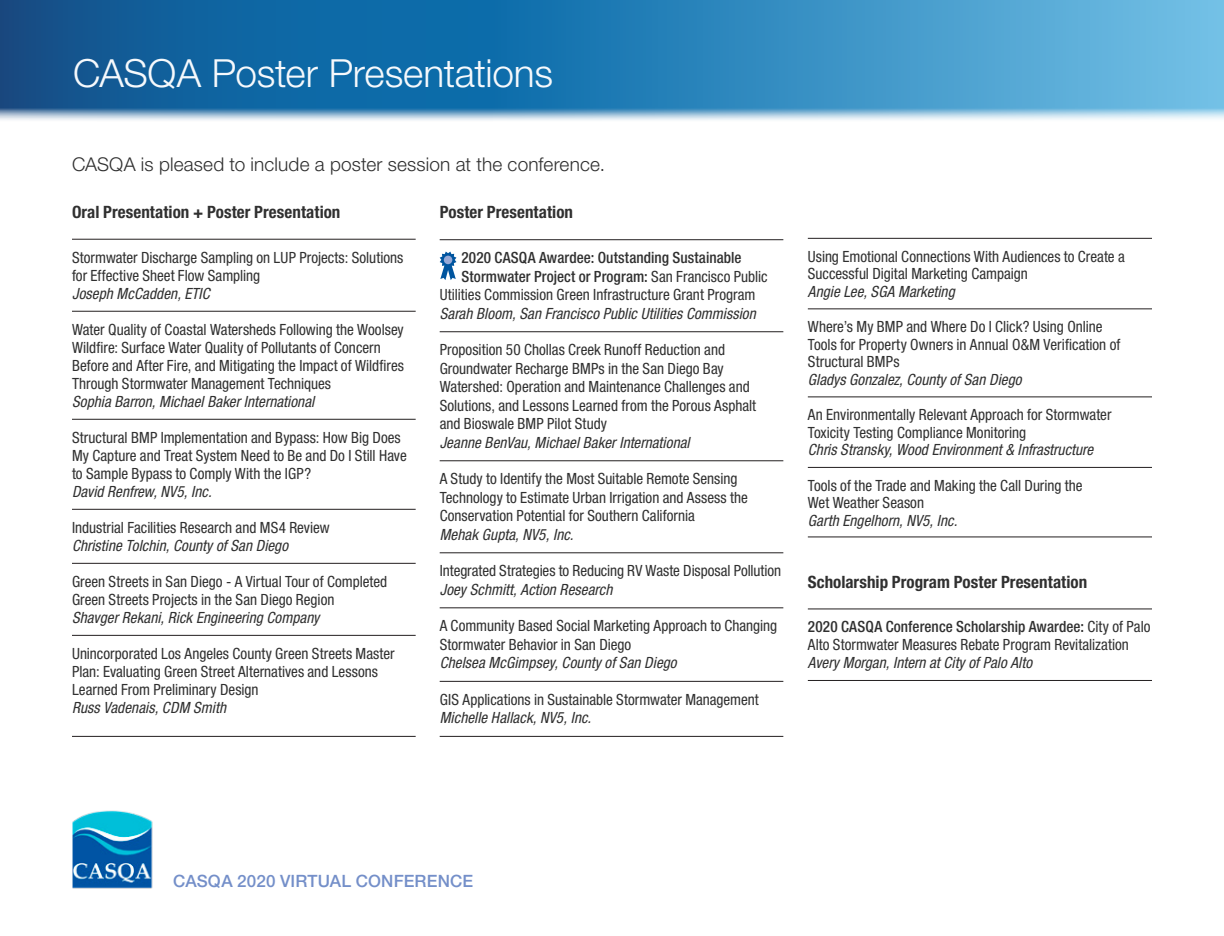
<style>
.page{position:relative;width:1224px;height:936px;background:#fff}
.page>*{position:absolute;margin:0;border:0;box-sizing:border-box;transform-origin:0 0}
._2019_Page_Head{font:300 38.8px "Helvetica Neue LT Std";letter-spacing:-.005em;color:#f6f9fc}
._2020_Text-no_indent{font:300 19px "Helvetica Neue LT Std";letter-spacing:.01em;color:#303030}
.Posters_Alt_Pres_sub{font:700 condensed 17px "Helvetica Neue LT Std";letter-spacing:.005em;color:#303030}
.TOC_list{font:500 17px "Helvetica Neue LT Std";letter-spacing:.01em;color:#748fc9}
.Posters_-_rule_above{font:condensed 15.6px/18px "Helvetica Neue LT Std";color:#303030}
.Posters_-_rule_above-2{font:500 condensed 15.6px "Helvetica Neue LT Std";letter-spacing:.005em;color:#303030}
.Posters_-_rule_above-3{font:italic condensed 15.6px "Helvetica Neue LT Std";letter-spacing:.005em;color:#303030}
.s1{font-style:italic}
.s2{font-weight:400}
.s3{font-weight:500}
</style>
<div class="page">
<svg style="left:0;top:0;width:1224px;height:121px;background:#3988bb"></svg>
<hr style="left:72px;top:239px;width:344px;height:1px;background:#231f20">
<hr style="left:72px;top:311px;width:344px;height:1px;background:#231f20">
<hr style="left:72px;top:419px;width:344px;height:1px;background:#231f20">
<hr style="left:72px;top:509px;width:344px;height:1px;background:#231f20">
<hr style="left:72px;top:563px;width:344px;height:1px;background:#231f20">
<hr style="left:72px;top:635px;width:344px;height:1px;background:#231f20">
<hr style="left:72px;top:736px;width:344px;height:1px;background:#231f20">
<hr style="left:440px;top:239px;width:343px;height:1px;background:#231f20">
<hr style="left:440px;top:331px;width:343px;height:1px;background:#231f20">
<hr style="left:440px;top:460px;width:343px;height:1px;background:#231f20">
<hr style="left:440px;top:552px;width:343px;height:1px;background:#231f20">
<hr style="left:440px;top:607px;width:343px;height:1px;background:#231f20">
<hr style="left:440px;top:681px;width:343px;height:1px;background:#231f20">
<hr style="left:440px;top:736px;width:343px;height:1px;background:#231f20">
<svg style="left:440px;top:252px;width:16px;height:28px"></svg>
<div style="left:444px;top:256px;width:8px;height:8px;background:#97a9d7;border-radius:50%"></div>
<hr style="left:808px;top:238px;width:344px;height:1px;background:#231f20">
<hr style="left:808px;top:309px;width:344px;height:1px;background:#231f20">
<hr style="left:808px;top:397px;width:344px;height:1px;background:#231f20">
<hr style="left:808px;top:467px;width:344px;height:1px;background:#231f20">
<hr style="left:808px;top:537px;width:344px;height:1px;background:#231f20">
<hr style="left:808px;top:609px;width:344px;height:1px;background:#231f20">
<hr style="left:808px;top:680px;width:344px;height:1px;background:#231f20">
<img style="left:72px;top:810px;width:81px;height:79px">
<p class="_2019_Page_Head" style="left:73px;top:49px;width:482px">CASQA Poster Presentations</p>
<p class="_2020_Text-no_indent" style="left:72px;top:152px;width:535px">CASQA is pleased to include a poster session at the conference.</p>
<p class="Posters_Alt_Pres_sub" style="left:72px;top:201px;width:270px">Oral Presentation + Poster Presentation</p>
<p class="Posters_-_rule_above" style="left:72px;top:248px;width:333px">Stormwater Discharge Sampling on LUP Projects: Solutions for Effective Sheet Flow Sampling<br><span class="s1">Joseph McCadden, ETIC</span></p>
<p class="Posters_-_rule_above" style="left:72px;top:320px;width:334px">Water Quality of Coastal Watersheds Following the Woolsey Wildfire: Surface Water Quality of Pollutants of Concern Before and After Fire, and Mitigating the Impact of Wildfires Through Stormwater Management Techniques<br><span class="s1">Sophia Barron, Michael Baker International</span></p>
<p class="Posters_-_rule_above" style="left:72px;top:428px;width:336px">Structural BMP Implementation and Bypass: How Big Does My Capture and Treat System Need to Be and Do I Still Have to Sample Bypass to Comply With the IGP?<br><span class="s1">David Renfrew, NV5, Inc.</span></p>
<p class="Posters_-_rule_above" style="left:72px;top:518px;width:259px">Industrial Facilities Research and MS4 Review<br><span class="s1">Christine Tolchin, County of San Diego</span></p>
<p class="Posters_-_rule_above" style="left:72px;top:572px;width:317px">Green Streets in San Diego - A Virtual Tour of Completed<br>Green Streets Projects in the San Diego Region<br><span class="s1">Shavger Rekani, Rick Engineering Company</span></p>
<p class="Posters_-_rule_above" style="left:72px;top:644px;width:324px">Unincorporated Los Angeles County Green Streets Master Plan: Evaluating Green Street Alternatives and Lessons Learned From Preliminary Design<br><span class="s1">Russ Vadenais, CDM Smith</span></p>
<p class="Posters_Alt_Pres_sub" style="left:440px;top:201px;width:135px">Poster Presentation</p>
<p class="Posters_-_rule_above-2" style="left:461px;top:248px;width:282px">2020 CASQA Awardee: Outstanding Sustainable</p>
<p class="Posters_-_rule_above-2" style="left:462px;top:267px;width:308px">Stormwater Project or Program: <span class="s2">San Francisco Public</span></p>
<p class="Posters_-_rule_above" style="left:440px;top:285px;width:317px">Utilities Commission Green Infrastructure Grant Program</p>
<p class="Posters_-_rule_above-3" style="left:440px;top:304px;width:318px">Sarah Bloom, San Francisco Public Utilities Commission</p>
<p class="Posters_-_rule_above" style="left:440px;top:340px;width:318px;line-height:18.6px">Proposition 50 Chollas Creek Runoff Reduction and Groundwater Recharge BMPs in the San Diego Bay Watershed: Operation and Maintenance Challenges and Solutions, and Lessons Learned from the Porous Asphalt and Bioswale BMP Pilot Study<br><span class="s1">Jeanne BenVau, Michael Baker International</span></p>
<p class="Posters_-_rule_above" style="left:440px;top:469px;width:310px">A Study to Identify the Most Suitable Remote Sensing Technology to Estimate Urban Irrigation and Assess the Conservation Potential for Southern California<br><span class="s1">Mehak Gupta, NV5, Inc.</span></p>
<p class="Posters_-_rule_above" style="left:440px;top:561px;width:343px">Integrated Strategies to Reducing RV Waste Disposal Pollution<br><span class="s1">Joey Schmitt, Action Research</span></p>
<p class="Posters_-_rule_above" style="left:440px;top:616px;width:339px">A Community Based Social Marketing Approach to Changing<br>Stormwater Behavior in San Diego<br><span class="s1">Chelsea McGimpsey, County of San Diego</span></p>
<p class="Posters_-_rule_above" style="left:440px;top:690px;width:321px">GIS Applications in Sustainable Stormwater Management<br><span class="s1">Michelle Hallack, NV5, Inc.</span></p>
<p class="Posters_-_rule_above" style="left:808px;top:247px;width:318px">Using Emotional Connections With Audiences to Create a<br>Successful Digital Marketing Campaign<br><span class="s1">Angie Lee, SGA Marketing</span></p>
<p class="Posters_-_rule_above" style="left:808px;top:318px;width:314px">Where’s My BMP and Where Do I Click? Using Online Tools for Property Owners in Annual O&amp;M Verification of Structural BMPs<br><span class="s1">Gladys Gonzalez, County of San Diego</span></p>
<p class="Posters_-_rule_above" style="left:808px;top:406px;width:305px">An Environmentally Relevant Approach for Stormwater<br>Toxicity Testing Compliance Monitoring<br><span class="s1">Chris Stransky, Wood Environment &amp; Infrastructure</span></p>
<p class="Posters_-_rule_above" style="left:808px;top:476px;width:276px">Tools of the Trade and Making the Call During the<br>Wet Weather Season<br><span class="s1">Garth Engelhorn, NV5, Inc.</span></p>
<p class="Posters_Alt_Pres_sub" style="left:808px;top:571px;width:281px">Scholarship Program Poster Presentation</p>
<p class="Posters_-_rule_above" style="left:808px;top:618px;width:344px"><span class="s3">2020 CASQA Conference Scholarship Awardee:</span> City of Palo<br>Alto Stormwater Measures Rebate Program Revitalization<br><span class="s1">Avery Morgan, Intern at City of Palo Alto</span></p>
<p class="TOC_list" style="left:173px;top:871px;width:301px">CASQA 2020 VIRTUAL CONFERENCE</p>
</div>
